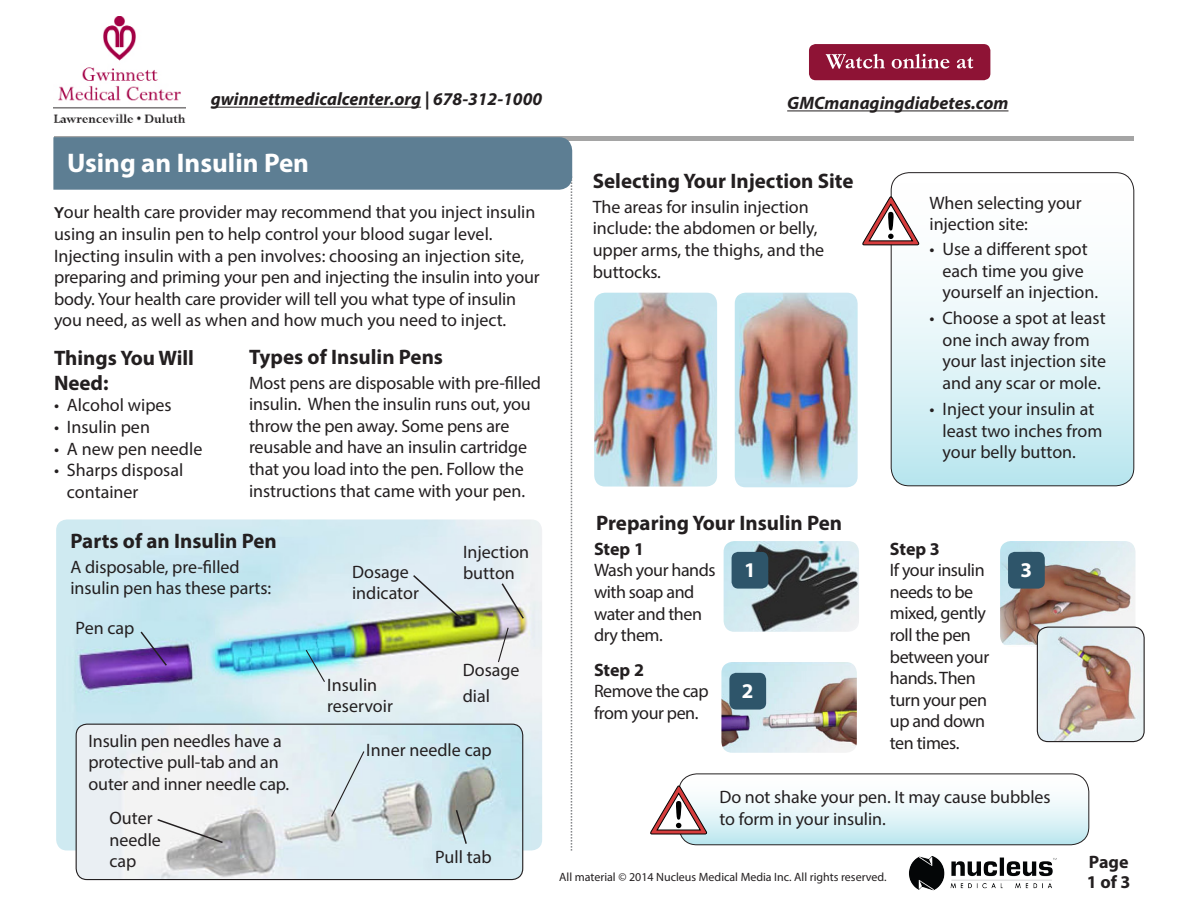
<style>
.page{position:relative;width:1188px;height:918px;background:#fff}
.page>*{position:absolute;margin:0;border:0;box-sizing:border-box;transform-origin:0 0}
.t1{font:700 27px "Myriad Pro";color:#fff}
.t2{font:700 21px/25.2px "Myriad Pro";color:#231f20}
.t3{font:700 21px "Myriad Pro";color:#fff}
.t4{font:18px/21.6px "Myriad Pro";letter-spacing:-.005em;color:#231f20}
.t5{font:18px/21.6px "Myriad Pro";letter-spacing:-.025em;color:#231f20}
.t6{font:italic 700 18px "Myriad Pro";color:#231f20}
.t7{font:700 18px/19.8px "Myriad Pro";letter-spacing:-.005em;color:#231f20}
.t8{font:12px "Myriad Pro";color:#231f20}
.s1{font-style:normal}
.s2{font-family:"Arial";font-weight:700;font-size:15px}
</style>
<div class="page">
<img style="left:76px;top:851px;width:447px;height:29px">
<div style="left:891px;top:173px;width:243px;height:313px;background:linear-gradient(to bottom,#fff,#c0e8f0);border-radius:18px"></div>
<div style="left:891px;top:172px;width:243px;height:314px;border:1px solid #231f20;border-radius:18px"></div>
<hr style="left:54px;top:137px;width:1080px;height:4px;background:#a5a5a5">
<img style="left:594px;top:293px;width:123px;height:194px">
<img style="left:735px;top:293px;width:123px;height:194px">
<img style="left:909px;top:856px;width:148px;height:35px">
<hr style="left:787px;top:110px;width:221px;height:1px;background:#231f20">
<div style="left:809px;top:44px;width:181px;height:36px;background:#8e1335;border-radius:7px"></div>
<svg style="left:826px;top:54px;width:147px;height:15px"></svg>
<img style="left:54px;top:16px;width:131px;height:106px">
<hr style="left:211px;top:107px;width:210px;height:1px;background:#231f20">
<svg style="left:862px;top:197px;width:58px;height:48px"></svg>
<img style="left:1000px;top:541px;width:136px;height:106px">
<div style="left:1008px;top:552px;width:37px;height:37px;background:#2e556a;border-radius:7px"></div>
<div style="left:679px;top:774px;width:410px;height:71px;background:linear-gradient(to bottom,#fff,#c1e8ef);border-radius:18px"></div>
<div style="left:679px;top:774px;width:410px;height:71px;border:1px solid #231f20;border-radius:18px"></div>
<svg style="left:650px;top:786px;width:57px;height:48px"></svg>
<img style="left:724px;top:541px;width:135px;height:91px">
<img style="left:721px;top:662px;width:136px;height:91px">
<img style="left:1037px;top:627px;width:106px;height:115px">
<div style="left:1037px;top:627px;width:108px;height:115px;border:1px solid #231f20;border-radius:11px"></div>
<div style="left:732px;top:552px;width:36px;height:37px;background:#2e556a;border-radius:7px"></div>
<div style="left:729px;top:673px;width:37px;height:37px;background:#2e556a;border-radius:7px"></div>
<svg style="left:53px;top:137px;width:519px;height:714px"></svg>
<p class="t6" style="left:211px;top:88px;width:333px">gwinnettmedicalcenter.org <span class="s1">|</span> 678-312-1000</p>
<p class="t6" style="left:787px;top:91px;width:223px">GMCmanagingdiabetes.com</p>
<p class="t1" style="left:67px;top:145px;width:244px">Using an Insulin Pen</p>
<p class="t4" style="left:54px;top:201px;width:487px"><span class="s2">Y</span>our health care provider may recommend that you inject insulin using an insulin pen to help control your blood sugar level.<br>Injecting insulin with a pen involves: choosing an injection site, preparing and priming your pen and injecting the insulin into your body. Your health care provider will tell you what type of insulin you need, as well as when and how much you need to inject.</p>
<p class="t2" style="left:249px;top:344px;width:195px">Types of Insulin Pens</p>
<p class="t4" style="left:249px;top:371px;width:293px">Most pens are disposable with pre-filled insulin. When the insulin runs out, you throw the pen away. Some pens are reusable and have an insulin cartridge that you load into the pen. Follow the instructions that came with your pen.</p>
<p class="t2" style="left:54px;top:344px;width:142px">Things You Will<br>Need:</p>
<p class="t4" style="left:54px;top:394px;width:119px">• Alcohol wipes</p>
<p class="t4" style="left:54px;top:416px;width:97px">• Insulin pen</p>
<p class="t4" style="left:54px;top:437px;width:150px">• A new pen needle</p>
<p class="t4" style="left:67px;top:459px;width:118px;text-indent:-13px">• Sharps disposal container</p>
<p class="t2" style="left:70px;top:528px;width:208px">Parts of an Insulin Pen</p>
<p class="t4" style="left:70px;top:555px;width:202px">A disposable, pre-filled insulin pen has these parts:</p>
<p class="t4" style="left:463px;top:540px;width:68px">Injection</p>
<p class="t4" style="left:352px;top:561px;width:58px">Dosage</p>
<p class="t4" style="left:463px;top:562px;width:53px">button</p>
<p class="t4" style="left:352px;top:582px;width:68px">indicator</p>
<p class="t4" style="left:76px;top:617px;width:60px">Pen cap</p>
<p class="t4" style="left:89px;top:730px;width:202px">Insulin pen needles have a protective pull-tab and an outer and inner needle cap.</p>
<p class="t4" style="left:110px;top:807px;width:53px">Outer needle cap</p>
<p class="t4" style="left:327px;top:674px;width:67px">Insulin reservoir</p>
<p class="t4" style="left:463px;top:659px;width:58px">Dosage</p>
<p class="t4" style="left:463px;top:685px;width:29px">dial</p>
<p class="t4" style="left:366px;top:739px;width:127px">Inner needle cap</p>
<p class="t4" style="left:435px;top:846px;width:58px">Pull tab</p>
<p class="t2" style="left:593px;top:168px;width:262px">Selecting Your Injection Site</p>
<p class="t4" style="left:593px;top:196px;width:233px">The areas for insulin injection include: the abdomen or belly, upper arms, the thighs, and the buttocks.</p>
<p class="t2" style="left:596px;top:510px;width:248px">Preparing Your Insulin Pen</p>
<p class="t7" style="left:594px;top:538px;width:52px">Step 1</p>
<p class="t5" style="left:594px;top:559px;width:123px">Wash your hands with soap and water and then dry them.</p>
<p class="t7" style="left:594px;top:659px;width:52px">Step 2</p>
<p class="t5" style="left:594px;top:680px;width:116px">Remove the cap from your pen.</p>
<p class="t3" style="left:744px;top:556px;width:13px">1</p>
<p class="t3" style="left:742px;top:677px;width:13px">2</p>
<p class="t4" style="left:930px;top:192px;width:154px">When selecting your injection site:</p>
<p class="t4" style="left:943px;top:238px;width:157px;text-indent:-13px">• Use a different spot each time you give yourself an injection.</p>
<p class="t4" style="left:943px;top:307px;width:165px;text-indent:-13px">• Choose a spot at least one inch away from your last injection site and any scar or mole.</p>
<p class="t4" style="left:943px;top:398px;width:161px;text-indent:-13px">• Inject your insulin at least two inches from your belly button.</p>
<p class="t7" style="left:890px;top:538px;width:52px">Step 3</p>
<p class="t5" style="left:890px;top:559px;width:101px">If your insulin needs to be mixed, gently roll the pen between your hands. Then turn your pen up and down ten times.</p>
<p class="t3" style="left:1021px;top:556px;width:13px">3</p>
<p class="t4" style="left:719px;top:786px;width:333px">Do not shake your pen. It may cause bubbles to form in your insulin.</p>
<p class="t8" style="left:559px;top:869px;width:329px">All material © 2014 Nucleus Medical Media Inc. All rights reserved.</p>
<p class="t7" style="left:1087px;top:852px;width:45px">Page<br>1 of 3</p>
</div>
